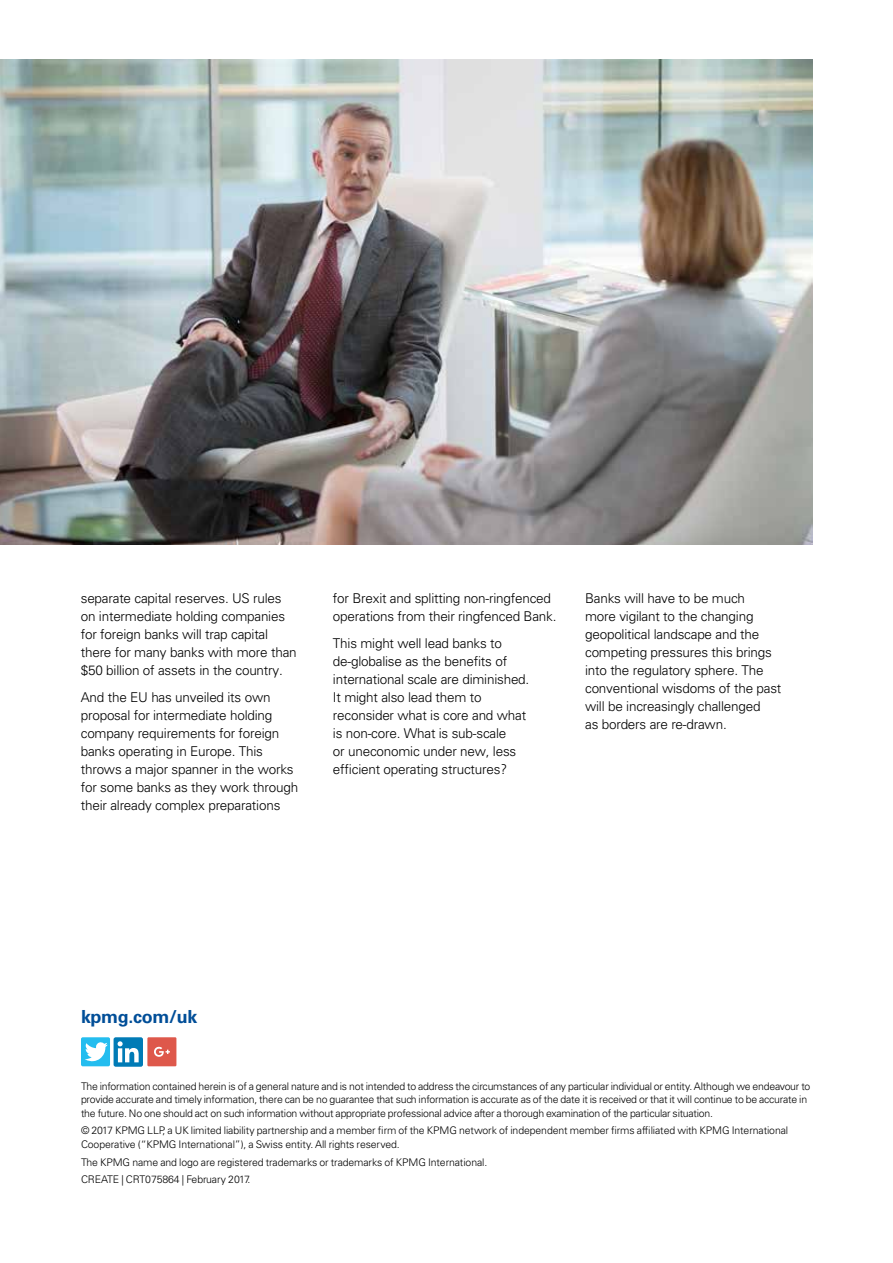
<style>
.page{position:relative;width:893px;height:1263px;background:#fff}
.page>*{position:absolute;margin:0;border:0;box-sizing:border-box;transform-origin:0 0}
.t1{font:700 18px "Univers LT Std";letter-spacing:-.02em;color:#004e98}
.t2{font:300 13.5px/18px "Univers LT Std";letter-spacing:-.015em;color:#000}
.t3{font:300 10.5px/13.5px "Univers LT Std";letter-spacing:-.02em;color:#000}
</style>
<div class="page">
<div style="left:114px;top:1037px;width:29px;height:30px;background:#007bb6;border-radius:2px"></div>
<svg style="left:118px;top:1041px;width:21px;height:21px"></svg>
<div style="left:81px;top:1037px;width:29px;height:29px;background:#24bdef;border-radius:2px"></div>
<svg style="left:85px;top:1042px;width:23px;height:19px"></svg>
<div style="left:147px;top:1037px;width:29px;height:29px;background:#de584b"></div>
<svg style="left:154px;top:1046px;width:16px;height:11px"></svg>
<img style="left:0;top:60px;width:812px;height:484px">
<p class="t2" style="left:81px;top:589px;width:217px">separate capital reserves. US rules on intermediate holding companies for foreign banks will trap capital there for many banks with more than $50 billion of assets in the country.</p>
<p class="t2" style="left:81px;top:688px;width:219px">And the EU has unveiled its own proposal for intermediate holding company requirements for foreign banks operating in Europe. This throws a major spanner in the works for some banks as they work through their already complex preparations</p>
<p class="t2" style="left:333px;top:589px;width:225px">for Brexit and splitting non-ringfenced operations from their ringfenced Bank.</p>
<p class="t2" style="left:333px;top:634px;width:198px">This might well lead banks to de-globalise as the benefits of international scale are diminished.<br>It might also lead them to reconsider what is core and what is non-core. What is sub-scale<br>or uneconomic under new, less efficient operating structures?</p>
<p class="t2" style="left:585px;top:589px;width:198px">Banks will have to be much<br>more vigilant to the changing geopolitical landscape and the competing pressures this brings into the regulatory sphere. The conventional wisdoms of the past will be increasingly challenged<br>as borders are re-drawn.</p>
<h1 class="t1" style="left:81px;top:1006px;width:118px">kpmg.com/uk</h1>
<p class="t3" style="left:81px;top:1079px;width:731px">The information contained herein is of a general nature and is not intended to address the circumstances of any particular individual or entity. Although we endeavour to provide accurate and timely information, there can be no guarantee that such information is accurate as of the date it is received or that it will continue to be accurate in the future. No one should act on such information without appropriate professional advice after a thorough examination of the particular situation.</p>
<p class="t3" style="left:81px;top:1124px;width:709px">© 2017 KPMG LLP, a UK limited liability partnership and a member firm of the KPMG network of independent member firms affiliated with KPMG International<br>Cooperative (“KPMG International”), a Swiss entity. All rights reserved.</p>
<p class="t3" style="left:81px;top:1153px;width:408px;line-height:17.7px">The KPMG name and logo are registered trademarks or trademarks of KPMG International.<br>CREATE | CRT075864 | February 2017.</p>
</div>
